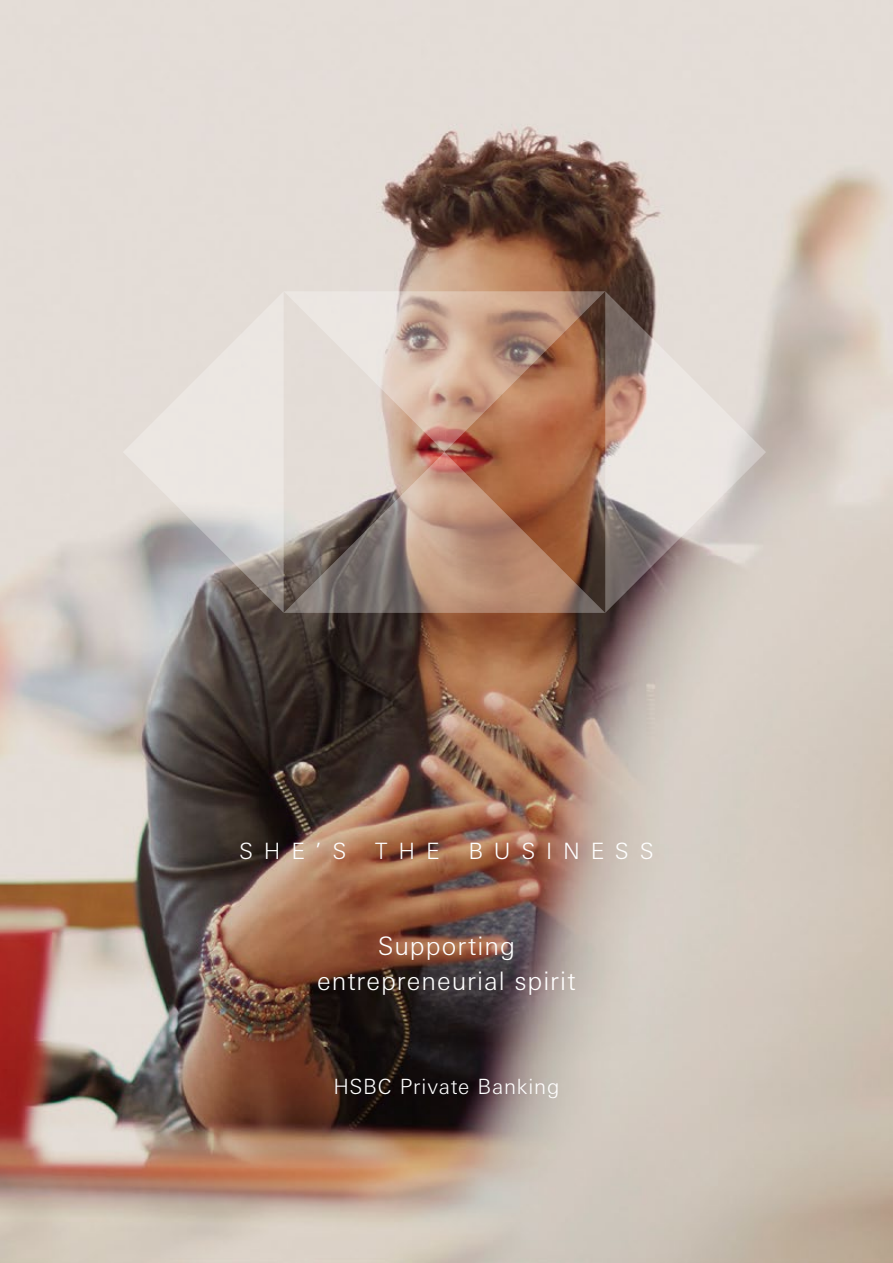
<style>
.page{position:relative;width:893px;height:1263px;background:#fff}
.page>*{position:absolute;margin:0;border:0;box-sizing:border-box;transform-origin:0 0}
.t1{font:300 25.5px/34.5px "Univers Nextfor HSBC";letter-spacing:.04em;color:#fff;text-align:center}
.t2{font:300 22.5px "Univers Nextfor HSBC";letter-spacing:.475em;color:#fff}
.t3{font:300 21px "Univers Nextfor HSBC";letter-spacing:.035em;color:#fff}
</style>
<div class="page">
<img style="left:0;top:0;width:893px;height:1263px">
<svg style="left:605px;top:291px;width:161px;height:322px"></svg>
<svg style="left:284px;top:291px;width:321px;height:161px"></svg>
<svg style="left:123px;top:291px;width:161px;height:322px"></svg>
<svg style="left:284px;top:452px;width:321px;height:161px"></svg>
<p class="t2" style="left:239px;top:835px;width:109px">SHE’S</p>
<p class="t2" style="left:375px;top:835px;width:66px">THE</p>
<p class="t2" style="left:468px;top:835px;width:187px">BUSINESS</p>
<p class="t1" style="left:317px;top:927px;width:260px">Supporting entrepreneurial spirit</p>
<p class="t3" style="left:333px;top:1072px;width:228px">HSBC Private Banking</p>
</div>
